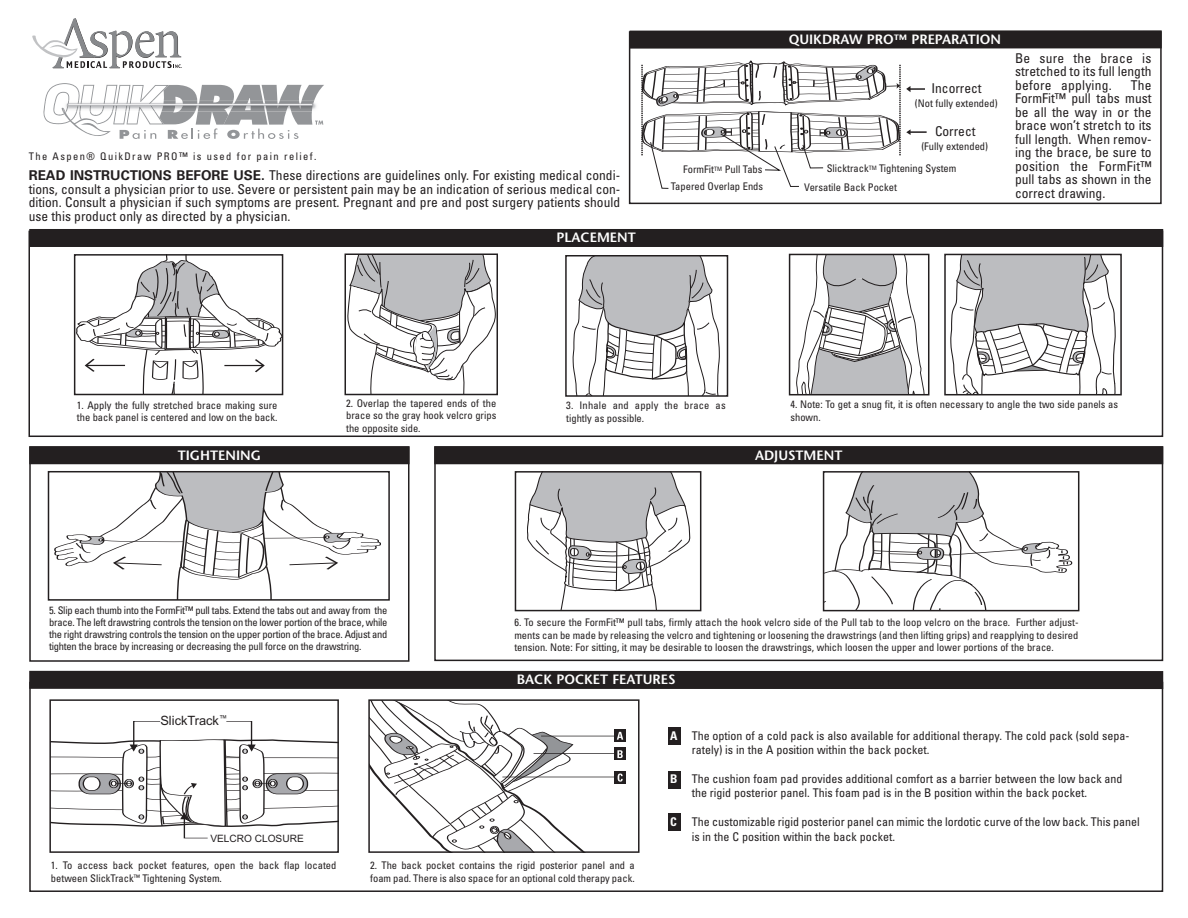
<style>
.page{position:relative;width:1188px;height:918px;background:#fff}
.page>*{position:absolute;margin:0;border:0;box-sizing:border-box;transform-origin:0 0}
.t1{font:condensed 13.5px/13.5px "Univers";color:#231f20;text-align:justify}
.t2{font:600 13.5px "Stone Sans";color:#fff}
.t3{font:12.9px "Arial";color:#231f20}
.t4{font:condensed 12px/14.4px "Univers";color:#231f20}
.t5{font:700 condensed 12px "Univers";color:#fff}
.t6{font:condensed 10.5px/12.6px "Univers";color:#231f20}
.t7{font:condensed 10.5px/12.6px "Univers";letter-spacing:.02em;color:#231f20}
.t8{font:condensed 10.5px "Univers";letter-spacing:.135em;color:#231f20}
.t9{font:10.2px "Arial";color:#231f20}
.t10{font:condensed 8.1px/16.2px "Univers";color:#231f20}
.s1{font-weight:700;font-stretch:normal}
</style>
<div class="page">
<div style="left:434px;top:446px;width:729px;height:215px;border:2px solid #231f20"></div>
<div style="left:29px;top:446px;width:380px;height:216px;border:2px solid #231f20"></div>
<div style="left:668px;top:727px;width:13px;height:18px;background:#231f20"></div>
<div style="left:668px;top:771px;width:13px;height:17px;background:#231f20"></div>
<div style="left:668px;top:814px;width:13px;height:17px;background:#231f20"></div>
<div style="left:629px;top:31px;width:533px;height:173px;border:2px solid #231f20"></div>
<div style="left:29px;top:229px;width:1134px;height:18px;background:#231f20"></div>
<div style="left:434px;top:446px;width:729px;height:18px;background:#231f20"></div>
<div style="left:29px;top:446px;width:380px;height:18px;background:#231f20"></div>
<div style="left:29px;top:671px;width:1134px;height:18px;background:#231f20"></div>
<div style="left:630px;top:30px;width:532px;height:19px;background:#231f20"></div>
<svg style="left:348px;top:257px;width:147px;height:135px"></svg>
<div style="left:345px;top:254px;width:153px;height:141px;border:2px solid #231f20"></div>
<svg style="left:573px;top:258px;width:147px;height:136px"></svg>
<div style="left:565px;top:255px;width:163px;height:142px;border:2px solid #231f20"></div>
<svg style="left:796px;top:257px;width:128px;height:135px"></svg>
<div style="left:789px;top:254px;width:140px;height:141px;border:2px solid #231f20"></div>
<svg style="left:950px;top:257px;width:166px;height:135px"></svg>
<div style="left:944px;top:254px;width:178px;height:141px;border:2px solid #231f20"></div>
<svg style="left:55px;top:474px;width:326px;height:124px"></svg>
<div style="left:48px;top:471px;width:342px;height:130px;border:2px solid #231f20"></div>
<svg style="left:527px;top:474px;width:163px;height:134px"></svg>
<div style="left:515px;top:471px;width:186px;height:140px;border:2px solid #231f20"></div>
<hr style="left:541px;top:736px;width:79px;height:1px;background:#231f20">
<hr style="left:534px;top:753px;width:86px;height:1px;background:#231f20">
<hr style="left:502px;top:777px;width:118px;height:1px;background:#231f20">
<div style="left:614px;top:729px;width:11px;height:13px;background:#231f20"></div>
<div style="left:614px;top:748px;width:11px;height:12px;background:#231f20"></div>
<svg style="left:614px;top:771px;width:11px;height:12px"></svg>
<svg style="left:617px;top:732px;width:6px;height:8px"></svg>
<svg style="left:618px;top:774px;width:5px;height:8px"></svg>
<svg style="left:617px;top:750px;width:6px;height:8px"></svg>
<svg style="left:371px;top:702px;width:231px;height:148px"></svg>
<div style="left:368px;top:699px;width:272px;height:154px;border:2px solid #231f20"></div>
<svg style="left:52px;top:721px;width:284px;height:118px"></svg>
<div style="left:49px;top:699px;width:290px;height:154px;border:2px solid #231f20"></div>
<svg style="left:826px;top:474px;width:246px;height:134px"></svg>
<div style="left:823px;top:471px;width:256px;height:140px;border:2px solid #231f20"></div>
<svg style="left:77px;top:257px;width:203px;height:135px"></svg>
<div style="left:74px;top:254px;width:209px;height:141px;border:2px solid #231f20"></div>
<svg style="left:43px;top:83px;width:281px;height:56px"></svg>
<svg style="left:32px;top:18px;width:150px;height:50px"></svg>
<svg style="left:642px;top:61px;width:285px;height:128px"></svg>
<p class="t8" style="left:29px;top:152px;width:289px">The Aspen® QuikDraw PRO™ is used for pain relief.</p>
<p class="t1" style="left:29px;top:170px;width:593px"><span class="s1">READ INSTRUCTIONS BEFORE USE.</span> These directions are guidelines only. For existing medical condi&shy;tions, consult a physician prior to use. Severe or persistent pain may be an indication of serious medical con&shy;dition. Consult a physician if such symptoms are present. Pregnant and pre and post surgery patients should use this product only as directed by a physician.</p>
<p class="t2" style="left:557px;top:232px;width:81px">PLACEMENT</p>
<p class="t2" style="left:789px;top:34px;width:214px">QUIKDRAW PRO™ PREPARATION</p>
<p class="t1" style="left:931px;top:82px;width:52px">Incorrect</p>
<p class="t6" style="left:915px;top:97px;width:84px">(Not fully extended)</p>
<p class="t6" style="left:921px;top:141px;width:68px">(Fully extended)</p>
<p class="t1" style="left:935px;top:126px;width:42px">Correct</p>
<p class="t6" style="left:683px;top:164px;width:81px">FormFit<sup>TM</sup> Pull Tabs</p>
<p class="t6" style="left:827px;top:163px;width:131px">Slicktrack<sup>TM</sup> Tightening System</p>
<p class="t6" style="left:671px;top:181px;width:94px">Tapered Overlap Ends</p>
<p class="t6" style="left:804px;top:181px;width:94px">Versatile Back Pocket</p>
<p class="t1" style="left:1015px;top:52px;width:138px">Be sure the brace is stretched to its full length before applying.</p>
<p class="t1" style="left:1015px;top:79px;width:138px;text-indent:116px">The FormFit™ pull tabs must be all the way in or the brace won’t stretch to its full length. When remov&shy;ing the brace, be sure to position the FormFit™ pull tabs as shown in the correct drawing.</p>
<p class="t6" style="left:77px;top:400px;width:202px">1. Apply the fully stretched brace making sure the back panel is centered and low on the back.</p>
<p class="t6" style="left:346px;top:397px;width:152px;text-align:justify">2. Overlap the tapered ends of the brace so the gray hook velcro grips the opposite side.</p>
<p class="t7" style="left:566px;top:400px;width:161px">3. Inhale and apply the brace as tightly as possible.</p>
<p class="t6" style="left:790px;top:399px;width:329px">4. Note: To get a snug fit, it is often necessary to angle the two side panels as shown.</p>
<p class="t2" style="left:178px;top:450px;width:85px">TIGHTENING</p>
<p class="t2" style="left:755px;top:450px;width:89px">ADJUSTMENT</p>
<p class="t6" style="left:49px;top:606px;width:340px;line-height:12px;text-align:justify">5. Slip each thumb into the FormFit™ pull tabs. Extend the tabs out and away from the brace. The left drawstring controls the tension on the lower portion of the brace, while the right drawstring controls the tension on the upper portion of the brace. Adjust and tighten the brace by increasing or decreasing the pull force on the drawstring.</p>
<p class="t6" style="left:514px;top:617px;width:566px;text-align:justify">6. To secure the FormFit™ pull tabs, firmly attach the hook velcro side of the Pull tab to the loop velcro on the brace. Further adjust&shy;ments can be made by releasing the velcro and tightening or loosening the drawstrings (and then lifting grips) and reapplying to desired tension. Note: For sitting, it may be desirable to loosen the drawstrings, which loosen the upper and lower portions of the brace.</p>
<p class="t3" style="left:160px;top:713px;width:68px">SlickTrack<sup>™</sup></p>
<p class="t9" style="left:210px;top:832px;width:95px">VELCRO CLOSURE</p>
<p class="t6" style="left:51px;top:860px;width:287px">1. To access back pocket features, open the back flap located between SlickTrack<sup>™</sup> Tightening System.</p>
<p class="t2" style="left:517px;top:674px;width:160px">BACK POCKET FEATURES</p>
<p class="t6" style="left:370px;top:860px;width:266px">2. The back pocket contains the rigid posterior panel and a foam pad. There is also space for an optional cold therapy pack.</p>
<p class="t5" style="left:670px;top:731px;width:9px">A</p>
<p class="t5" style="left:670px;top:774px;width:9px">B</p>
<p class="t5" style="left:670px;top:818px;width:8px">C</p>
<p class="t4" style="left:692px;top:729px;width:439px">The option of a cold pack is also available for additional therapy. The cold pack (sold sepa&shy;rately) is in the A position within the back pocket.</p>
<p class="t4" style="left:692px;top:773px;width:432px">The cushion foam pad provides additional comfort as a barrier between the low back and the rigid posterior panel. This foam pad is in the B position within the back pocket.</p>
<p class="t4" style="left:692px;top:816px;width:450px">The customizable rigid posterior panel can mimic the lordotic curve of the low back. This panel is in the C position within the back pocket.</p>
<p class="t10" style="left:789px;top:729px;width:64px">COLD PACK<br>CUSHIONED FOAM</p>
<p class="t10" style="left:789px;top:774px;width:55px;line-height:8.1px">CUSTOMIZABLE<br>RIGID PANEL</p>
</div>
